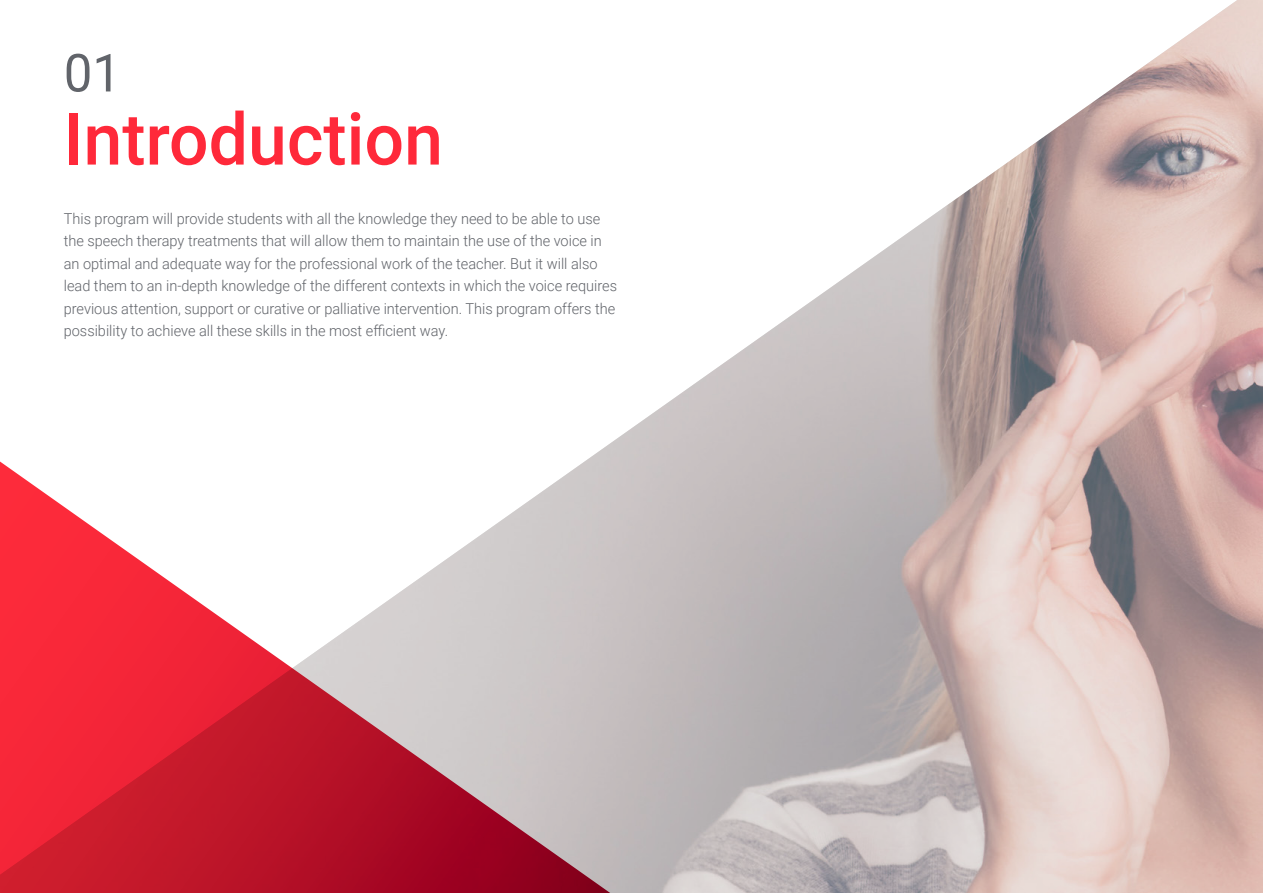
<style>
.page{position:relative;width:1263px;height:893px;background:#fff}
.page>*{position:absolute;margin:0;border:0;box-sizing:border-box;transform-origin:0 0}
.t1{font:500 72px "Roboto";color:#ff293a}
.t2{font:52.5px "Roboto";color:#61646a}
.t3{font:300 15px/22.5px "Roboto";color:#61646a}
</style>
<div class="page">
<img style="left:607px;top:0;width:656px;height:893px">
<svg style="left:0;top:446px;width:640px;height:447px"></svg>
<h2 class="t2" style="left:64px;top:36px;width:59px">01</h2>
<h1 class="t1" style="left:64px;top:89px;width:381px">Introduction</h1>
<p class="t3" style="left:64px;top:207px;width:555px">This program will provide students with all the knowledge they need to be able to use the speech therapy treatments that will allow them to maintain the use of the voice in an optimal and adequate way for the professional work of the teacher. But it will also lead them to an in-depth knowledge of the different contexts in which the voice requires previous attention, support or curative or palliative intervention. This program offers the possibility to achieve all these skills in the most efficient way.</p>
</div>
